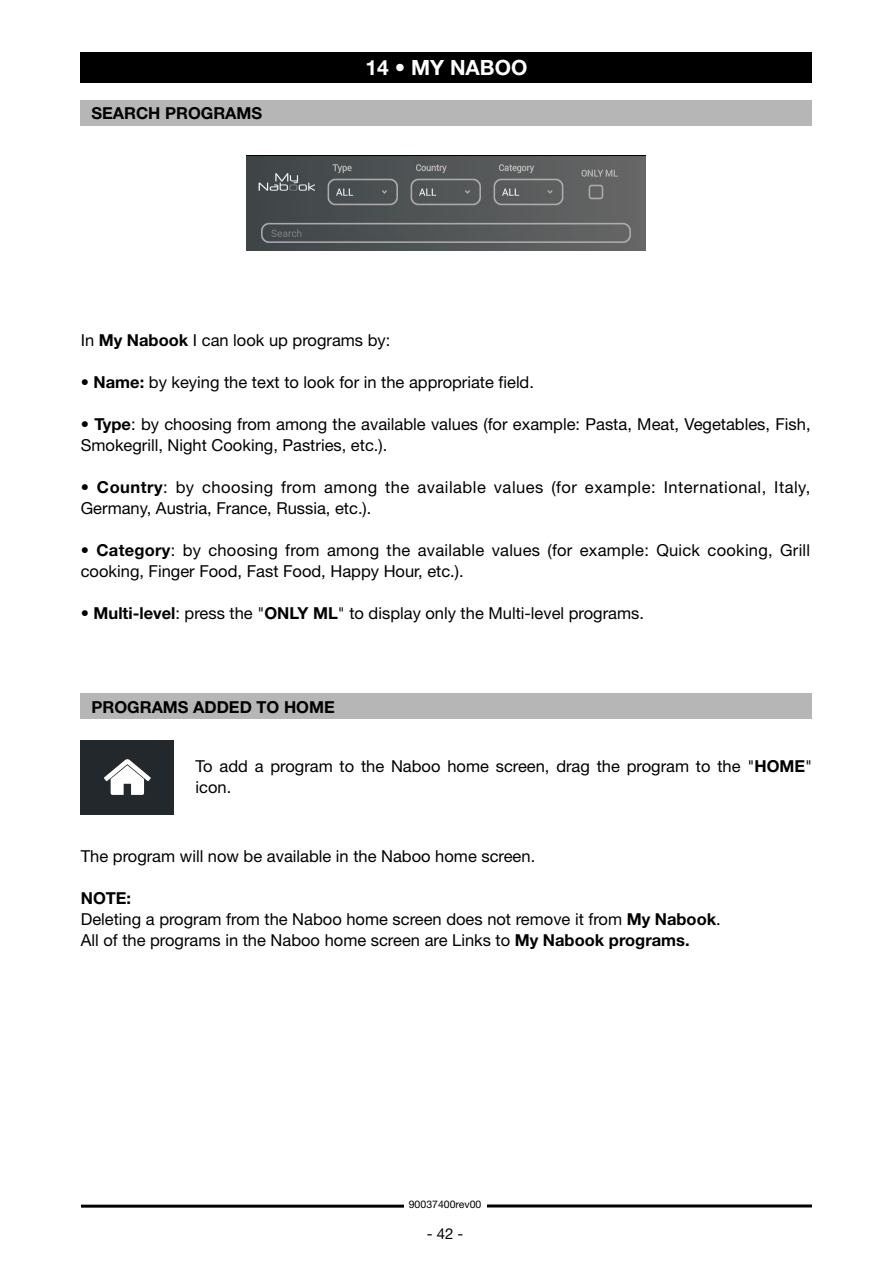
<style>
.page{position:relative;width:893px;height:1263px;background:#fff}
.page>*{position:absolute;margin:0;border:0;box-sizing:border-box;transform-origin:0 0}
.t1{font:700 21px "Helvetica Neue LT Std";color:#fff}
.t2{font:16.5px/21px "Helvetica Neue LT Std";color:#000}
.t3{font:16.5px/21px "Helvetica Neue LT Std";letter-spacing:.03em;color:#000}
.t4{font:700 16.5px "Helvetica Neue LT Std";color:#000}
.t5{font:15px "Helvetica Neue LT Std";color:#000}
.t6{font:10.5px "Helvetica Neue LT Std";color:#000}
.s1{font-weight:700}
</style>
<div class="page">
<hr style="left:81px;top:1205px;width:347px;height:3px;background:#000">
<hr style="left:466px;top:1204px;width:346px;height:3px;background:#000">
<div style="left:81px;top:52px;width:731px;height:30px;background:#000"></div>
<div style="left:81px;top:100px;width:731px;height:25px;background:#b6b6b6"></div>
<div style="left:81px;top:693px;width:731px;height:26px;background:#b6b6b6"></div>
<div style="left:81px;top:740px;width:93px;height:74px;background:#23282c"></div>
<svg style="left:104px;top:759px;width:47px;height:36px"></svg>
<img style="left:246px;top:155px;width:399px;height:96px">
<div style="left:404px;top:1193px;width:82px;height:24px;background:#fff"></div>
<p class="t4" style="left:91px;top:103px;width:172px">SEARCH PROGRAMS</p>
<p class="t1" style="left:366px;top:55px;width:163px">14 • MY NABOO</p>
<p class="t2" style="left:81px;top:330px;width:311px">In <span class="s1">My Nabook</span> I can look up programs by:</p>
<p class="t2" style="left:81px;top:372px;width:455px">• <span class="s1">Name:</span> by keying the text to look for in the appropriate field.</p>
<p class="t2" style="left:81px;top:414px;width:731px">• <span class="s1">Type</span>: by choosing from among the available values (for example: Pasta, Meat, Vegetables, Fish,<br>Smokegrill, Night Cooking, Pastries, etc.).</p>
<p class="t3" style="left:81px;top:477px;width:731px">• <span class="s1">Country</span>: by choosing from among the available values (for example: International, Italy,<br>Germany, Austria, France, Russia, etc.).</p>
<p class="t2" style="left:81px;top:540px;width:731px">• <span class="s1">Category</span>: by choosing from among the available values (for example: Quick cooking, Grill cooking, Finger Food, Fast Food, Happy Hour, etc.).</p>
<p class="t2" style="left:81px;top:603px;width:565px">• <span class="s1">Multi-level</span>: press the "<span class="s1">ONLY ML</span>" to display only the Multi-level programs.</p>
<p class="t4" style="left:91px;top:696px;width:245px">PROGRAMS ADDED TO HOME</p>
<p class="t2" style="left:196px;top:756px;width:618px">To add a program to the Naboo home screen, drag the program to the "<span class="s1">HOME</span>" icon.</p>
<p class="t2" style="left:81px;top:845px;width:456px">The program will now be available in the Naboo home screen.</p>
<p class="t2" style="left:81px;top:887px;width:642px"><span class="s1">NOTE:<br></span>Deleting a program from the Naboo home screen does not remove it from <span class="s1">My Nabook</span>.<br>All of the programs in the Naboo home screen are Links to <span class="s1">My Nabook programs.</span></p>
<p class="t6" style="left:409px;top:1198px;width:74px">90037400rev00</p>
<p class="t5" style="left:427px;top:1225px;width:38px">- 42 -</p>
</div>
